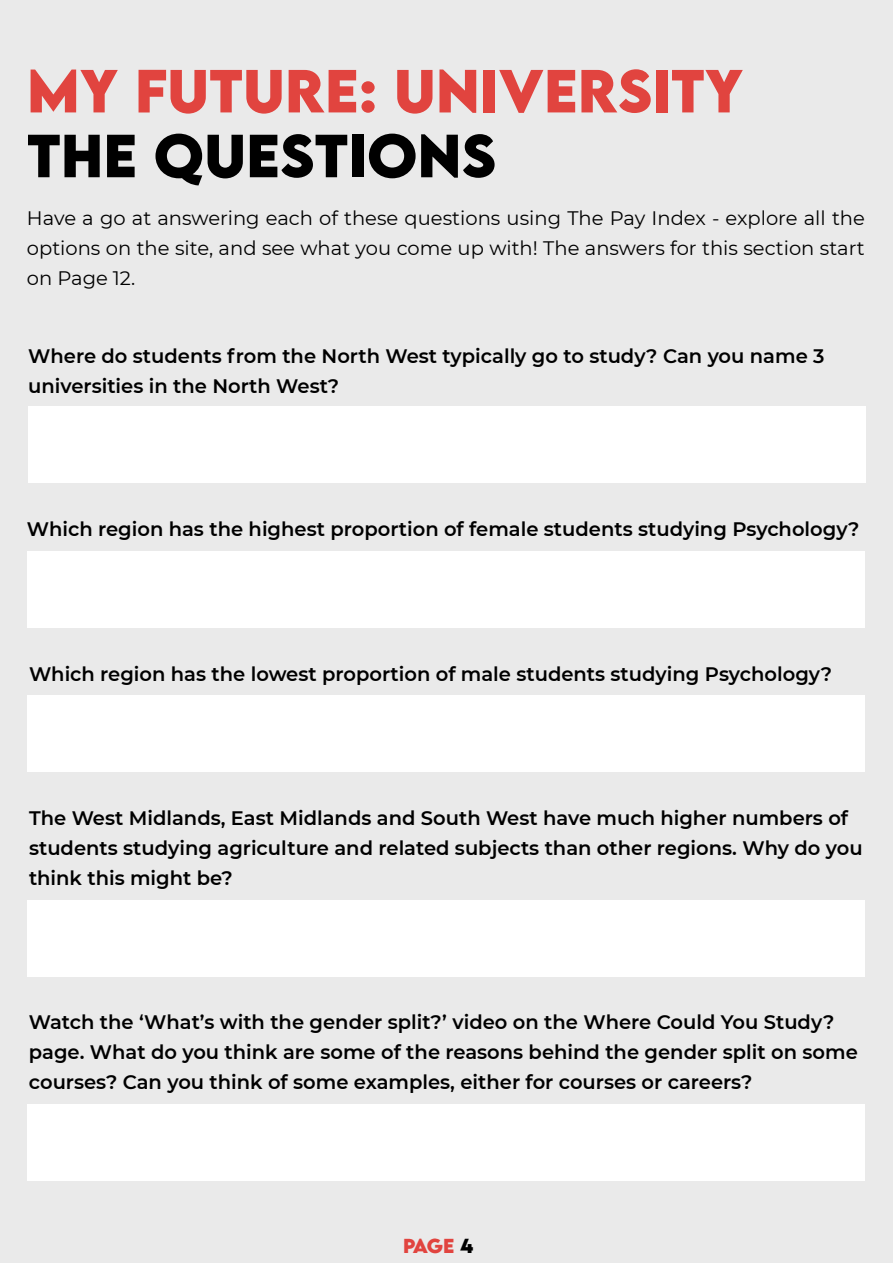
<style>
.page{position:relative;width:893px;height:1263px;background:#eaeaea}
.page>*{position:absolute;margin:0;border:0;box-sizing:border-box;transform-origin:0 0}
.t1{font:700 54px "LEMONMILK";color:#e1443f}
.t2{font:700 54px "LEMONMILK";color:#000}
.t3{font:600 19.5px/30px "Montserrat";color:#000}
.t4{font:19.5px/30px "Montserrat";color:#000;text-align:justify}
.t5{font:700 18px "LEMONMILK";color:#e1443f}
.s1{color:#000}
</style>
<div class="page">
<div style="left:28px;top:406px;width:838px;height:77px;background:#fff"></div>
<div style="left:27px;top:551px;width:838px;height:77px;background:#fff"></div>
<div style="left:27px;top:696px;width:838px;height:76px;background:#fff"></div>
<div style="left:27px;top:900px;width:838px;height:76px;background:#fff"></div>
<div style="left:27px;top:1104px;width:838px;height:76px;background:#fff"></div>
<h1 class="t1" style="left:27px;top:54px;width:718px">MY FUTURE: UNIVERSITY</h1>
<h1 class="t2" style="left:27px;top:119px;width:468px">THE QUESTIONS</h1>
<p class="t4" style="left:27px;top:202px;width:839px">Have a go at answering each of these questions using The Pay Index - explore all the options on the site, and see what you come up with! The answers for this section start on Page 12.</p>
<p class="t3" style="left:28px;top:340px;width:798px">Where do students from the North West typically go to study? Can you name 3 universities in the North West?</p>
<p class="t3" style="left:27px;top:513px;width:834px">Which region has the highest proportion of female students studying Psychology?</p>
<p class="t3" style="left:29px;top:658px;width:805px">Which region has the lowest proportion of male students studying Psychology?</p>
<p class="t3" style="left:29px;top:802px;width:835px">The West Midlands, East Midlands and South West have much higher numbers of students studying agriculture and related subjects than other regions. Why do you think this might be?</p>
<p class="t3" style="left:29px;top:1006px;width:830px">Watch the ‘What’s with the gender split?’ video on the Where Could You Study? page. What do you think are some of the reasons behind the gender split on some courses? Can you think of some examples, either for courses or careers?</p>
<p class="t5" style="left:403px;top:1233px;width:72px">PAGE <span class="s1">4</span></p>
</div>
